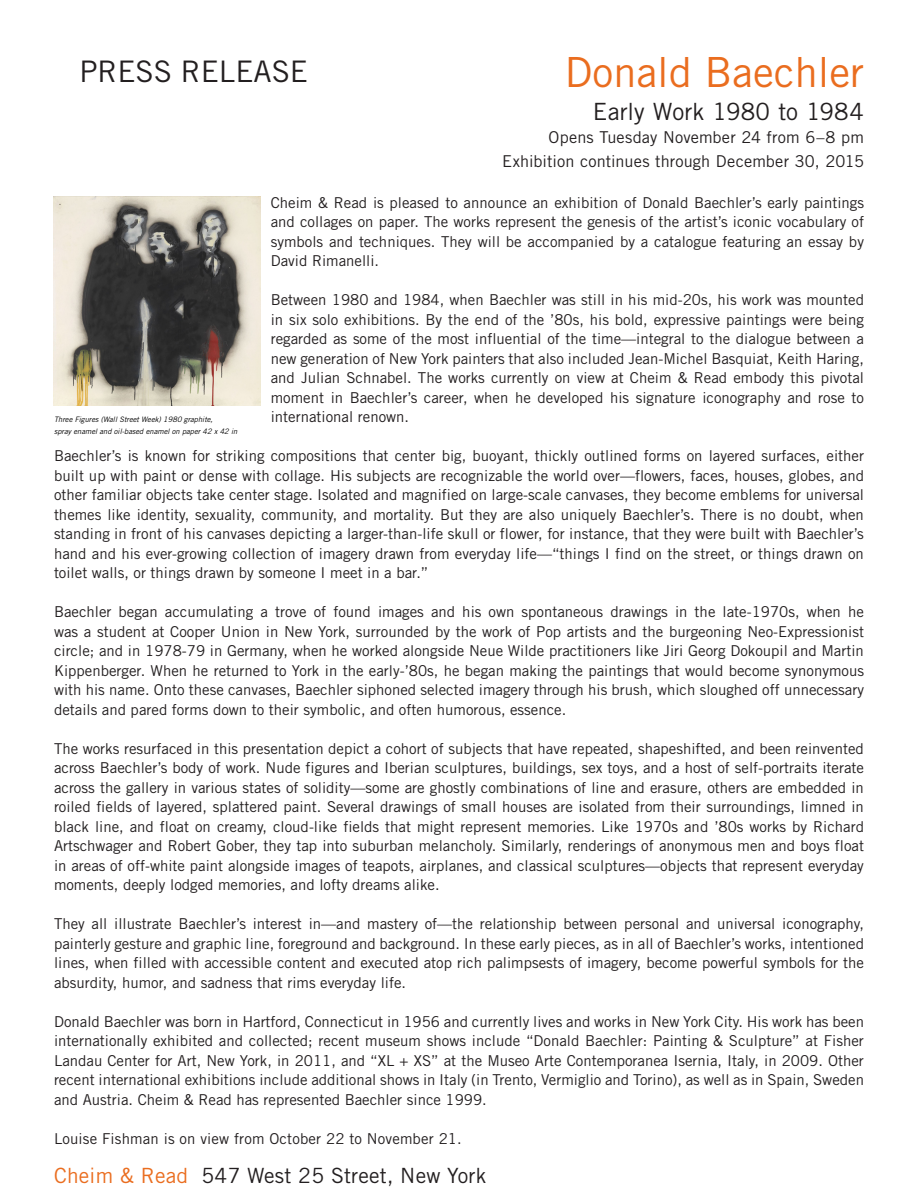
<style>
.page{position:relative;width:918px;height:1188px;background:#fff}
.page>*{position:absolute;margin:0;border:0;box-sizing:border-box;transform-origin:0 0}
.t1{font:41.55px "Trade Gothic LT Std";color:#ea6d1f}
.t2{font:29.7px "Trade Gothic LT Std";color:#231f20}
.t3{font:23.7px "Trade Gothic LT Std";letter-spacing:.005em;color:#231f20}
.t4{font:21px "Trade Gothic LT Std";letter-spacing:.01em;color:#231f20}
.t5{font:16.35px "Trade Gothic LT Std";letter-spacing:.01em;color:#231f20}
.t6{font:15px/19.5px "Trade Gothic LT Std";color:#231f20;text-align:justify}
.t7{font:italic 7.5px "Trade Gothic LT Std";color:#000}
.s1{color:#ea6d1f}
</style>
<div class="page">
<img style="left:54px;top:197px;width:207px;height:208px">
<p class="t1" style="left:565px;top:47px;width:301px">Donald Baechler</p>
<p class="t3" style="left:593px;top:97px;width:273px">Early Work 1980 to 1984</p>
<p class="t5" style="left:549px;top:128px;width:317px">Opens Tuesday November 24 from 6–8 pm</p>
<p class="t5" style="left:502px;top:151px;width:363px">Exhibition continues through December 30, 2015</p>
<p class="t6" style="left:271px;top:192px;width:595px">Cheim &amp; Read is pleased to announce an exhibition of Donald Baechler’s early paintings and collages on paper. The works represent the genesis of the artist’s iconic vocabulary of symbols and techniques. They will be accompanied by a catalogue featuring an essay by David Rimanelli.</p>
<p class="t6" style="left:271px;top:290px;width:595px">Between 1980 and 1984, when Baechler was still in his mid-20s, his work was mounted in six solo exhibitions. By the end of the ’80s, his bold, expressive paintings were being regarded as some of the most influential of the time—integral to the dialogue between a new generation of New York painters that also included Jean-Michel Basquiat, Keith Haring, and Julian Schnabel. The works currently on view at Cheim &amp; Read embody this pivotal moment in Baechler’s career, when he developed his signature iconography and rose to international renown.</p>
<p class="t6" style="left:54px;top:446px;width:812px">Baechler’s is known for striking compositions that center big, buoyant, thickly outlined forms on layered surfaces, either built up with paint or dense with collage. His subjects are recognizable the world over—flowers, faces, houses, globes, and other familiar objects take center stage. Isolated and magnified on large-scale canvases, they become emblems for universal themes like identity, sexuality, community, and mortality. But they are also uniquely Baechler’s. There is no doubt, when standing in front of his canvases depicting a larger-than-life skull or flower, for instance, that they were built with Baechler’s hand and his ever-growing collection of imagery drawn from everyday life—“things I find on the street, or things drawn on toilet walls, or things drawn by someone I meet in a bar.”</p>
<p class="t6" style="left:54px;top:602px;width:812px">Baechler began accumulating a trove of found images and his own spontaneous drawings in the late-1970s, when he was a student at Cooper Union in New York, surrounded by the work of Pop artists and the burgeoning Neo-Expressionist circle; and in 1978-79 in Germany, when he worked alongside Neue Wilde practitioners like Jiri Georg Dokoupil and Martin Kippenberger. When he returned to York in the early-’80s, he began making the paintings that would become synonymous with his name. Onto these canvases, Baechler siphoned selected imagery through his brush, which sloughed off unnecessary details and pared forms down to their symbolic, and often humorous, essence.</p>
<p class="t6" style="left:54px;top:738px;width:812px">The works resurfaced in this presentation depict a cohort of subjects that have repeated, shapeshifted, and been reinvented across Baechler’s body of work. Nude figures and Iberian sculptures, buildings, sex toys, and a host of self-portraits iterate across the gallery in various states of solidity—some are ghostly combinations of line and erasure, others are embedded in roiled fields of layered, splattered paint. Several drawings of small houses are isolated from their surroundings, limned in black line, and float on creamy, cloud-like fields that might represent memories. Like 1970s and ’80s works by Richard Artschwager and Robert Gober, they tap into suburban melancholy. Similarly, renderings of anonymous men and boys float in areas of off-white paint alongside images of teapots, airplanes, and classical sculptures—objects that represent everyday moments, deeply lodged memories, and lofty dreams alike.</p>
<p class="t6" style="left:54px;top:914px;width:812px">They all illustrate Baechler’s interest in—and mastery of—the relationship between personal and universal iconography, painterly gesture and graphic line, foreground and background. In these early pieces, as in all of Baechler’s works, intentioned lines, when filled with accessible content and executed atop rich palimpsests of imagery, become powerful symbols for the absurdity, humor, and sadness that rims everyday life.</p>
<p class="t6" style="left:54px;top:1011px;width:812px">Donald Baechler was born in Hartford, Connecticut in 1956 and currently lives and works in New York City. His work has been internationally exhibited and collected; recent museum shows include “Donald Baechler: Painting &amp; Sculpture” at Fisher Landau Center for Art, New York, in 2011, and “XL + XS” at the Museo Arte Contemporanea Isernia, Italy, in 2009. Other recent international exhibitions include additional shows in Italy (in Trento, Vermiglio and Torino), as well as in Spain, Sweden and Austria. Cheim &amp; Read has represented Baechler since 1999.</p>
<p class="t6" style="left:54px;top:1128px;width:409px">Louise Fishman is on view from October 22 to November 21.</p>
<p class="t4" style="left:54px;top:1162px;width:434px"><span class="s1">Cheim &amp; Read</span> 547 West 25 Street, New York</p>
<p class="t2" style="left:79px;top:53px;width:230px">PRESS RELEASE</p>
<p class="t7" style="left:54px;top:415px;width:160px">Three Figures (Wall Street Week) 1980 graphite,</p>
<p class="t7" style="left:54px;top:427px;width:185px">spray enamel and oil-based enamel on paper 42 x 42 in</p>
</div>
